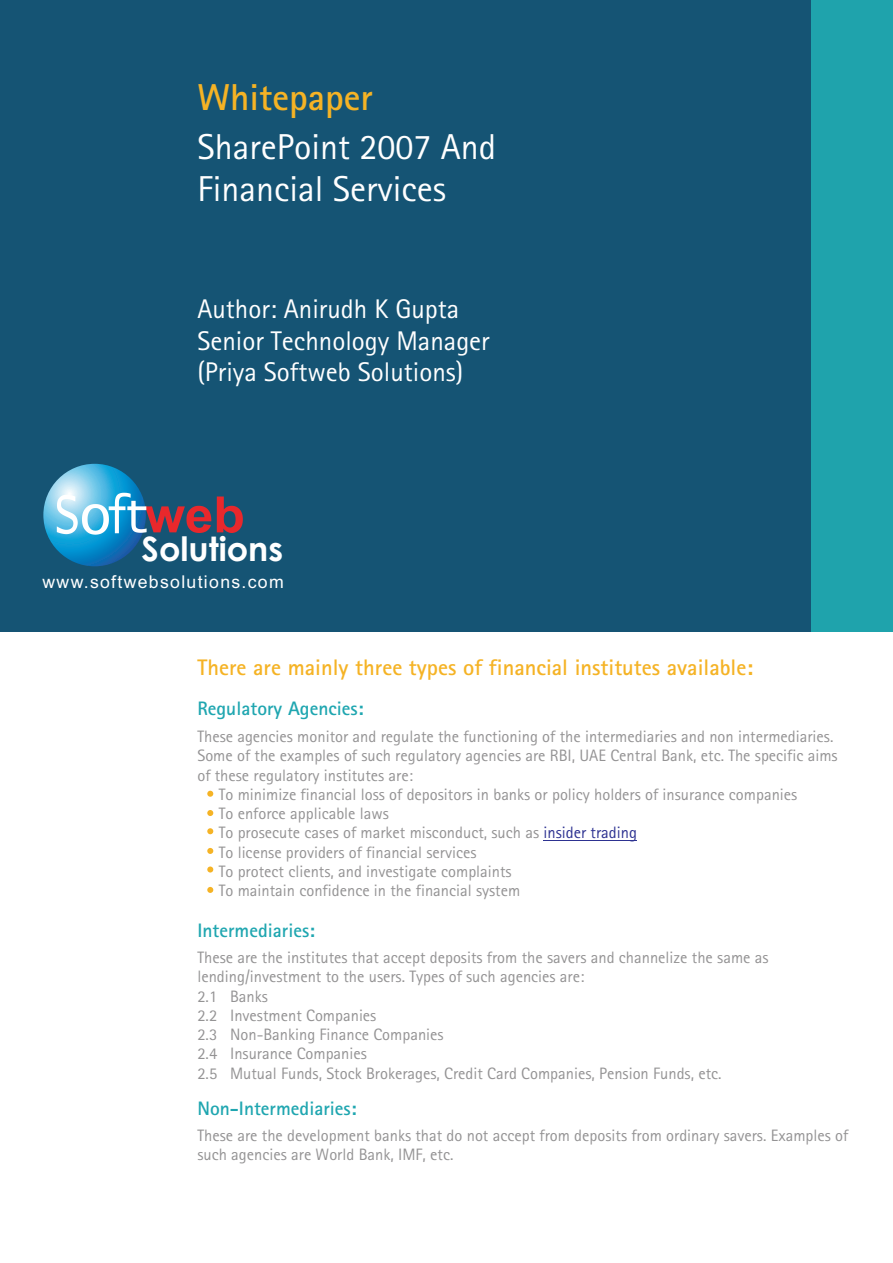
<style>
.page{position:relative;width:893px;height:1263px;background:#fff}
.page>*{position:absolute;margin:0;border:0;box-sizing:border-box;transform-origin:0 0}
.t1{font:700 37.5px "AT Rotis Sans Serif";color:#f5b325}
.t2{font:36px/42px "AT Rotis Sans Serif";color:#fff}
.t3{font:700 33.6px "Century Gothic";color:#fff}
.t4{font:27px/31.5px "AT Rotis Sans Serif";color:#fff}
.t5{font:700 22.5px "AT Rotis Sans Serif";color:#f5b325}
.t6{font:700 19.5px "AT Rotis Sans Serif";color:#1fa6b0}
.t7{font:17.7px "Arial";letter-spacing:.075em;color:#fff}
.t8{font:16.5px/19.2px "AT Rotis Sans Serif";color:#949394}
.s1{color:#2d3291}
</style>
<div class="page">
<div style="left:0;top:0;width:893px;height:631px;background:#155474"></div>
<div style="left:812px;top:0;width:81px;height:631px;background:#1fa3ac"></div>
<svg style="left:217px;top:496px;width:26px;height:37px"></svg>
<svg style="left:43px;top:464px;width:103px;height:102px;background:#38a2d5"></svg>
<svg style="left:57px;top:493px;width:154px;height:42px"></svg>
<hr style="left:543px;top:840px;width:94px;height:1px;background:#2d3291">
<svg style="left:207px;top:791px;width:6px;height:6px"></svg>
<svg style="left:207px;top:810px;width:6px;height:6px"></svg>
<svg style="left:207px;top:828px;width:6px;height:6px"></svg>
<svg style="left:207px;top:848px;width:6px;height:6px"></svg>
<svg style="left:207px;top:866px;width:6px;height:6px"></svg>
<svg style="left:207px;top:887px;width:6px;height:6px"></svg>
<h1 class="t1" style="left:197px;top:82px;width:177px">Whitepaper</h1>
<h2 class="t2" style="left:197px;top:128px;width:300px">SharePoint 2007 And<br>Financial Services</h2>
<h3 class="t4" style="left:197px;top:295px;width:263px">Author: Anirudh K Gupta</h3>
<h3 class="t4" style="left:197px;top:327px;width:294px">Senior Technology Manager (Priya Softweb Solutions)</h3>
<h3 class="t3" style="left:142px;top:536px;width:143px">Solutions</h3>
<p class="t7" style="left:43px;top:575px;width:243px">www.softwebsolutions.com</p>
<h3 class="t5" style="left:197px;top:658px;width:557px">There are mainly three types of financial institutes available:</h3>
<p class="t6" style="left:197px;top:700px;width:168px">Regulatory Agencies:</p>
<p class="t8" style="left:197px;top:728px;width:637px">These agencies monitor and regulate the functioning of the intermediaries and non intermediaries.</p>
<p class="t8" style="left:197px;top:747px;width:642px">Some of the examples of such regulatory agencies are RBI, UAE Central Bank, etc. The specific aims</p>
<p class="t8" style="left:197px;top:767px;width:217px">of these regulatory institutes are:</p>
<p class="t8" style="left:219px;top:786px;width:580px">To minimize financial loss of depositors in banks or policy holders of insurance companies</p>
<p class="t8" style="left:219px;top:805px;width:172px">To enforce applicable laws</p>
<p class="t8" style="left:219px;top:824px;width:420px">To prosecute cases of market misconduct, such as <span class="s1">insider trading</span></p>
<p class="t8" style="left:219px;top:844px;width:259px">To license providers of financial services</p>
<p class="t8" style="left:219px;top:863px;width:294px">To protect clients, and investigate complaints</p>
<p class="t8" style="left:219px;top:882px;width:303px">To maintain confidence in the financial system</p>
<p class="t6" style="left:197px;top:923px;width:119px">Intermediaries:</p>
<p class="t8" style="left:197px;top:949px;width:573px">These are the institutes that accept deposits from the savers and channelize the same as lending/investment to the users. Types of such agencies are:<br>2.1 Banks<br>2.2 Investment Companies<br>2.3 Non-Banking Finance Companies<br>2.4 Insurance Companies<br>2.5 Mutual Funds, Stock Brokerages, Credit Card Companies, Pension Funds, etc.</p>
<p class="t6" style="left:197px;top:1101px;width:161px">Non-Intermediaries:</p>
<p class="t8" style="left:197px;top:1127px;width:652px">These are the development banks that do not accept from deposits from ordinary savers. Examples of such agencies are World Bank, IMF, etc.</p>
</div>
